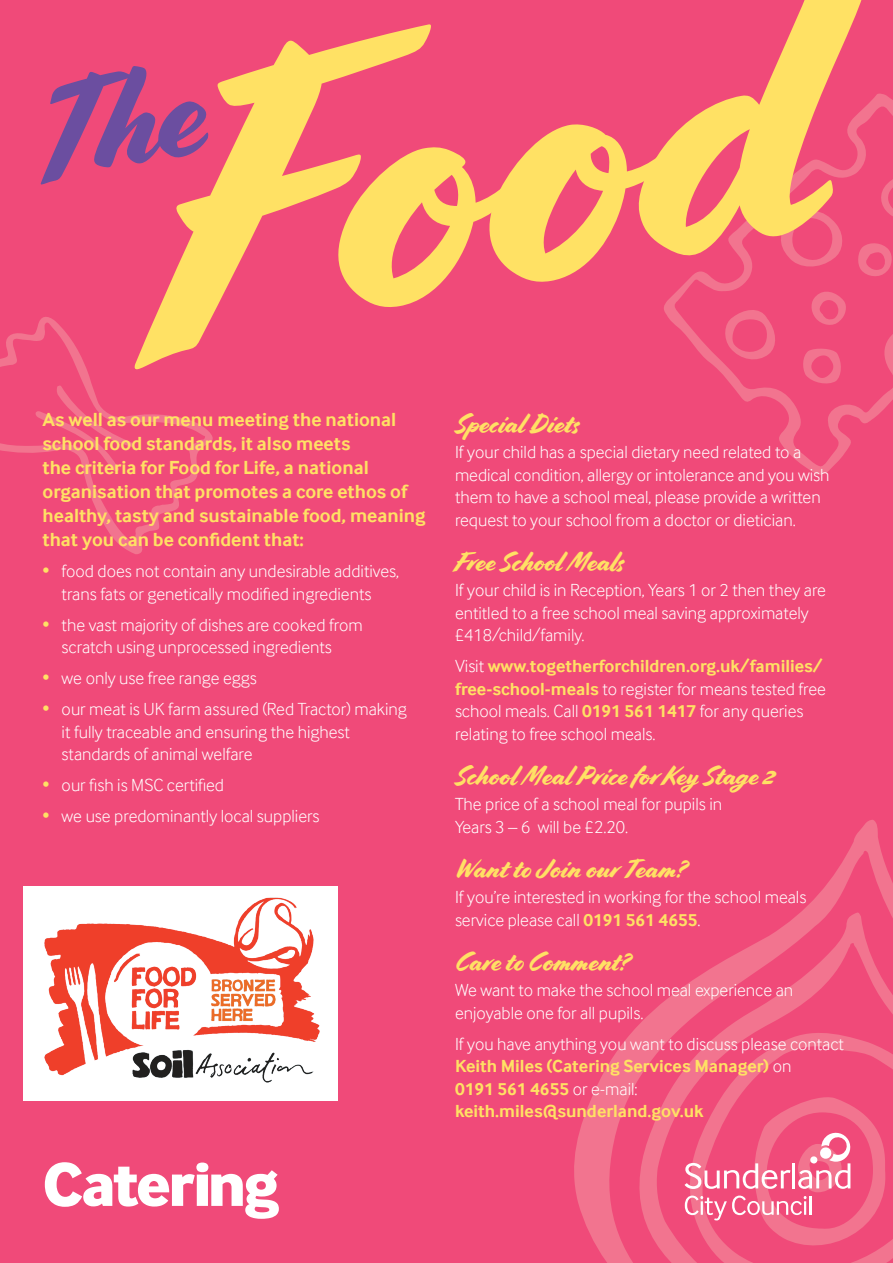
<style>
.page{position:relative;width:893px;height:1263px;background:#f04a79}
.page>*{position:absolute;margin:0;border:0;box-sizing:border-box;transform-origin:0 0}
.t1{font:394.05px "Cortado";color:#ffe164}
.t2{font:800 64.2px "Inter Face";letter-spacing:-.035em;color:#fff}
.t3{font:27px "Cortado";color:#ffe164}
.t4{font:700 19.5px/24px "Inter Face";color:#ffe164}
.t5{font:300 18px/22.5px "Inter Face";color:#fff}
.t6{font:700 18px/22.5px "Inter Face";color:#ffe164}
.s1{color:#ffe164}
.s2{font-weight:700;color:#ffe164}
.s3{font-weight:300;color:#fff}
</style>
<div class="page">
<svg style="left:574px;top:820px;width:319px;height:443px"></svg>
<svg style="left:626px;top:912px;width:267px;height:351px"></svg>
<svg style="left:682px;top:1025px;width:211px;height:238px"></svg>
<svg style="left:664px;top:93px;width:229px;height:382px"></svg>
<svg style="left:777px;top:207px;width:68px;height:63px"></svg>
<svg style="left:723px;top:305px;width:55px;height:58px"></svg>
<svg style="left:879px;top:173px;width:14px;height:50px"></svg>
<svg style="left:802px;top:347px;width:41px;height:39px"></svg>
<svg style="left:856px;top:241px;width:37px;height:38px"></svg>
<svg style="left:810px;top:288px;width:38px;height:40px"></svg>
<svg style="left:0;top:317px;width:213px;height:237px"></svg>
<svg style="left:35px;top:385px;width:99px;height:87px"></svg>
<svg style="left:684px;top:1093px;width:206px;height:167px"></svg>
<img style="left:23px;top:887px;width:314px;height:214px">
<h1 class="t1" style="left:108px;top:-9px;width:693px;rotate:-10deg">Food</h1>
<p class="t4" style="left:43px;top:408px;width:385px">As well as our menu meeting the national school food standards, it also meets<br>the criteria for Food for Life, a national organisation that promotes a core ethos of healthy, tasty and sustainable food, meaning that you can be confident that:</p>
<p class="t5" style="left:43px;top:560px;width:358px;text-align:center"><span class="s1">•</span> food does not contain any undesirable additives, trans fats or genetically modified ingredients</p>
<p class="t5" style="left:62px;top:613px;width:303px;text-indent:-19px"><span class="s1">•</span> the vast majority of dishes are cooked from scratch using unprocessed ingredients</p>
<p class="t5" style="left:43px;top:667px;width:216px"><span class="s1">•</span> we only use free range eggs</p>
<p class="t5" style="left:62px;top:698px;width:347px;text-indent:-19px"><span class="s1">•</span> our meat is UK farm assured (Red Tractor) making it fully traceable and ensuring the highest standards of animal welfare</p>
<p class="t5" style="left:43px;top:774px;width:183px"><span class="s1">•</span> our fish is MSC certified</p>
<p class="t5" style="left:43px;top:805px;width:278px"><span class="s1">•</span> we use predominantly local suppliers</p>
<h2 class="t2" style="left:43px;top:1146px;width:238px">Catering</h2>
<h3 class="t3" style="left:455px;top:407px;width:126px">Special Diets</h3>
<p class="t5" style="left:455px;top:441px;width:376px">If your child has a special dietary need related to a medical condition, allergy or intolerance and you wish them to have a school meal, please provide a written request to your school from a doctor or dietician.</p>
<h3 class="t3" style="left:455px;top:545px;width:170px">Free School Meals</h3>
<p class="t5" style="left:455px;top:579px;width:372px">If your child is in Reception, Years 1 or 2 then they are entitled to a free school meal saving approximately £418/child/family.</p>
<p class="t5" style="left:455px;top:655px;width:372px">Visit <span class="s2">www.togetherforchildren.org.uk/families/ free-school-meals</span> to register for means tested free school meals. Call <span class="s2">0191 561 1417</span> for any queries relating to free school meals.</p>
<h3 class="t3" style="left:455px;top:759px;width:321px">School Meal Price for Key Stage 2</h3>
<p class="t5" style="left:455px;top:793px;width:269px">The price of a school meal for pupils in<br>Years 3 – 6 will be £2.20.</p>
<h3 class="t3" style="left:455px;top:852px;width:233px">Want to Join our Team?</h3>
<p class="t5" style="left:455px;top:886px;width:353px">If you’re interested in working for the school meals service please call <span class="s2">0191 561 4655</span>.</p>
<h3 class="t3" style="left:455px;top:945px;width:176px">Care to Comment?</h3>
<p class="t5" style="left:455px;top:979px;width:340px">We want to make the school meal experience an enjoyable one for all pupils.</p>
<p class="t6" style="left:455px;top:1033px;width:390px"><span class="s3">If you have anything you want to discuss please contact </span>Keith Miles (Catering Services Manager) <span class="s3">on<br></span>0191 561 4655 <span class="s3">or e-mail: </span>keith.miles@sunderland.gov.uk</p>
</div>
